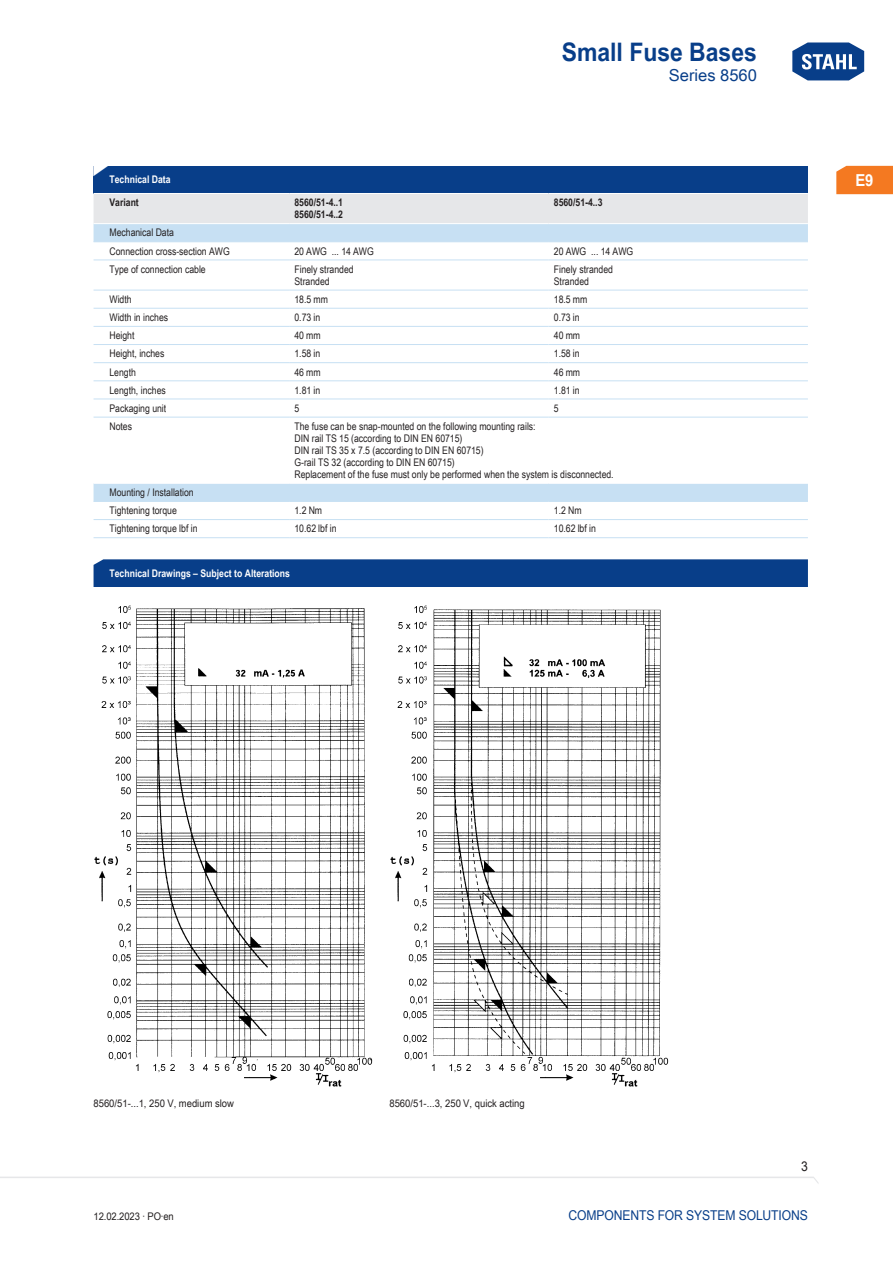
<style>
.page{position:relative;width:893px;height:1263px;background:#fff}
.page>*{position:absolute;margin:0;border:0;box-sizing:border-box;transform-origin:0 0}
.t1{font:700 25.5px "Arial Unicode MS";color:#083e89;scale:.9 1}
.TabHeader1stColumn{font:700 24px "Arial Unicode MS";color:#fff;scale:1.45 1}
.t2{font:16.5px "Arial Unicode MS";color:#083e89}
.t3{font:700 16.5px "Arial Unicode MS";color:#fff;scale:.9 1}
.t4{font:13.5px "Arial Unicode MS";letter-spacing:-.01em;color:#083e89;scale:.9 1}
.t5{font:13.5px "Arial Unicode MS";color:#231f20;scale:.9 1}
.TabBodyLeft{font:10.5px "Arial Unicode MS";color:#231f20;scale:.83 1}
.TabBody1stColumn{font:10.5px "Arial Unicode MS";color:#231f20;scale:.83 1}
.TabBodyLeft-2{font:10.5px "Arial Unicode MS";color:#231f20;scale:.9 1}
.TabHeader1stColumn-2{font:700 10.5px "Arial Unicode MS";color:#fff;scale:.83 1}
.TabSubHeaderLeft{font:700 10.5px "Arial Unicode MS";color:#231f20;scale:.83 1}
.TabHeaderLeft1stColu{font:700 10.5px "Arial Unicode MS";color:#231f20;scale:.83 1}
</style>
<div class="page">
<svg style="left:792px;top:42px;width:73px;height:39px"></svg>
<svg style="left:0;top:1176px;width:818px;height:7px"></svg>
<div style="left:836px;top:166px;width:57px;height:28px;background:#f47921"></div>
<div style="left:94px;top:166px;width:714px;height:27px;background:#083e89"></div>
<div style="left:94px;top:194px;width:714px;height:29px;background:#e6e7e9"></div>
<svg style="left:94px;top:224px;width:714px;height:277px"></svg>
<hr style="left:94px;top:241px;width:195px;height:1px;background:#c7e0f3">
<hr style="left:289px;top:241px;width:260px;height:1px;background:#c7e0f3">
<hr style="left:549px;top:241px;width:259px;height:1px;background:#c7e0f3">
<hr style="left:94px;top:260px;width:195px;height:1px;background:#c7e0f3">
<hr style="left:289px;top:260px;width:260px;height:1px;background:#c7e0f3">
<hr style="left:549px;top:260px;width:259px;height:1px;background:#c7e0f3">
<hr style="left:94px;top:290px;width:195px;height:1px;background:#c7e0f3">
<hr style="left:289px;top:290px;width:260px;height:1px;background:#c7e0f3">
<hr style="left:549px;top:290px;width:259px;height:1px;background:#c7e0f3">
<hr style="left:94px;top:308px;width:195px;height:1px;background:#c7e0f3">
<hr style="left:289px;top:308px;width:260px;height:1px;background:#c7e0f3">
<hr style="left:549px;top:308px;width:259px;height:1px;background:#c7e0f3">
<hr style="left:94px;top:326px;width:195px;height:1px;background:#c7e0f3">
<hr style="left:289px;top:326px;width:260px;height:1px;background:#c7e0f3">
<hr style="left:549px;top:326px;width:259px;height:1px;background:#c7e0f3">
<hr style="left:94px;top:344px;width:195px;height:1px;background:#c7e0f3">
<hr style="left:289px;top:344px;width:260px;height:1px;background:#c7e0f3">
<hr style="left:549px;top:344px;width:259px;height:1px;background:#c7e0f3">
<hr style="left:94px;top:362px;width:195px;height:1px;background:#c7e0f3">
<hr style="left:289px;top:362px;width:260px;height:1px;background:#c7e0f3">
<hr style="left:549px;top:362px;width:259px;height:1px;background:#c7e0f3">
<hr style="left:94px;top:380px;width:195px;height:1px;background:#c7e0f3">
<hr style="left:289px;top:380px;width:260px;height:1px;background:#c7e0f3">
<hr style="left:549px;top:380px;width:259px;height:1px;background:#c7e0f3">
<hr style="left:94px;top:399px;width:195px;height:1px;background:#c7e0f3">
<hr style="left:289px;top:399px;width:260px;height:1px;background:#c7e0f3">
<hr style="left:549px;top:399px;width:259px;height:1px;background:#c7e0f3">
<hr style="left:94px;top:417px;width:195px;height:1px;background:#c7e0f3">
<hr style="left:289px;top:417px;width:260px;height:1px;background:#c7e0f3">
<hr style="left:549px;top:417px;width:259px;height:1px;background:#c7e0f3">
<hr style="left:94px;top:483px;width:195px;height:1px;background:#fff">
<hr style="left:289px;top:483px;width:260px;height:1px;background:#fff">
<hr style="left:549px;top:483px;width:259px;height:1px;background:#fff">
<hr style="left:94px;top:501px;width:195px;height:1px;background:#c7e0f3">
<hr style="left:289px;top:501px;width:260px;height:1px;background:#c7e0f3">
<hr style="left:549px;top:501px;width:259px;height:1px;background:#c7e0f3">
<hr style="left:94px;top:519px;width:195px;height:1px;background:#c7e0f3">
<hr style="left:94px;top:537px;width:195px;height:1px;background:#c7e0f3">
<hr style="left:289px;top:519px;width:260px;height:1px;background:#c7e0f3">
<hr style="left:289px;top:537px;width:260px;height:1px;background:#c7e0f3">
<hr style="left:549px;top:519px;width:259px;height:1px;background:#c7e0f3">
<hr style="left:549px;top:537px;width:259px;height:1px;background:#c7e0f3">
<div style="left:94px;top:559px;width:714px;height:28px;background:#083e89"></div>
<img style="left:390px;top:605px;width:278px;height:482px">
<img style="left:94px;top:605px;width:278px;height:482px">
<p class="TabHeader1stColumn" style="left:90px;top:154px;width:16px">◤</p>
<p class="TabHeader1stColumn-2" style="left:109px;top:172px;width:75px">Technical Data</p>
<p class="TabHeaderLeft1stColu" style="left:109px;top:195px;width:37px">Variant</p>
<p class="TabSubHeaderLeft" style="left:294px;top:195px;width:60px">8560/51-4..1</p>
<p class="TabSubHeaderLeft" style="left:294px;top:207px;width:60px">8560/51-4..2</p>
<h1 class="t1" style="left:562px;top:33px;width:218px">Small Fuse Bases</h1>
<h3 class="t2" style="left:669px;top:63px;width:90px">Series 8560</h3>
<p class="TabSubHeaderLeft" style="left:554px;top:195px;width:60px">8560/51-4..3</p>
<p class="TabBody1stColumn" style="left:109px;top:225px;width:79px">Mechanical Data</p>
<p class="TabBody1stColumn" style="left:109px;top:243px;width:146px">Connection cross-section AWG</p>
<p class="TabBodyLeft" style="left:294px;top:243px;width:97px">20 AWG ... 14 AWG</p>
<p class="TabBodyLeft" style="left:554px;top:243px;width:97px">20 AWG ... 14 AWG</p>
<p class="TabBody1stColumn" style="left:109px;top:261px;width:118px">Type of connection cable</p>
<p class="TabBodyLeft" style="left:294px;top:261px;width:73px">Finely stranded</p>
<p class="TabBodyLeft" style="left:294px;top:273px;width:44px">Stranded</p>
<p class="TabBodyLeft" style="left:554px;top:261px;width:73px">Finely stranded</p>
<p class="TabBodyLeft" style="left:554px;top:273px;width:44px">Stranded</p>
<p class="TabBody1stColumn" style="left:109px;top:292px;width:28px">Width</p>
<p class="TabBodyLeft" style="left:294px;top:292px;width:42px">18.5 mm</p>
<p class="TabBodyLeft" style="left:554px;top:292px;width:42px">18.5 mm</p>
<p class="TabBody1stColumn" style="left:109px;top:310px;width:72px">Width in inches</p>
<p class="TabBodyLeft" style="left:294px;top:310px;width:33px">0.73 in</p>
<p class="TabBodyLeft" style="left:554px;top:310px;width:33px">0.73 in</p>
<p class="TabBody1stColumn" style="left:109px;top:328px;width:32px">Height</p>
<p class="TabBodyLeft" style="left:294px;top:328px;width:33px">40 mm</p>
<p class="TabBodyLeft" style="left:554px;top:328px;width:33px">40 mm</p>
<p class="TabBody1stColumn" style="left:109px;top:346px;width:68px">Height, inches</p>
<p class="TabBodyLeft" style="left:294px;top:346px;width:33px">1.58 in</p>
<p class="TabBodyLeft" style="left:554px;top:346px;width:33px">1.58 in</p>
<p class="TabBody1stColumn" style="left:109px;top:364px;width:33px">Length</p>
<p class="TabBodyLeft" style="left:294px;top:364px;width:33px">46 mm</p>
<p class="TabBodyLeft" style="left:554px;top:364px;width:33px">46 mm</p>
<p class="TabBody1stColumn" style="left:109px;top:382px;width:69px">Length, inches</p>
<p class="TabBodyLeft" style="left:294px;top:382px;width:33px">1.81 in</p>
<p class="TabBodyLeft" style="left:554px;top:382px;width:33px">1.81 in</p>
<p class="TabBody1stColumn" style="left:109px;top:400px;width:70px">Packaging unit</p>
<p class="TabBodyLeft" style="left:294px;top:400px;width:7px">5</p>
<p class="TabBodyLeft" style="left:554px;top:400px;width:7px">5</p>
<p class="TabBody1stColumn" style="left:109px;top:419px;width:29px">N otes</p>
<p class="TabBodyLeft" style="left:294px;top:419px;width:292px">The fuse can be snap-mounted on the following mounting rails:</p>
<p class="TabBodyLeft" style="left:294px;top:431px;width:204px">DIN rail TS 15 (according to DIN EN 60715)</p>
<p class="TabBodyLeft" style="left:294px;top:443px;width:229px">DIN rail TS 35 x 7.5 (according to DIN EN 60715)</p>
<p class="TabBodyLeft" style="left:294px;top:455px;width:195px">G-rail TS 32 (according to DIN EN 60715)</p>
<p class="TabBodyLeft" style="left:294px;top:467px;width:386px">Replacement of the fuse must only be performed when the system is disconnected.</p>
<p class="TabBody1stColumn" style="left:109px;top:485px;width:103px">Mounting / Installation</p>
<p class="TabBody1stColumn" style="left:109px;top:503px;width:83px">Tightening torque</p>
<p class="TabBodyLeft" style="left:294px;top:503px;width:35px">1.2 Nm</p>
<p class="TabBodyLeft" style="left:554px;top:503px;width:35px">1.2 Nm</p>
<p class="TabBody1stColumn" style="left:109px;top:521px;width:108px">Tightening torque lbf in</p>
<p class="TabBodyLeft" style="left:294px;top:521px;width:52px">10.62 lbf in</p>
<p class="TabBodyLeft" style="left:554px;top:521px;width:52px">10.62 lbf in</p>
<p class="TabHeader1stColumn-2" style="left:109px;top:565px;width:219px">Technical Drawings – Subject to Alterations</p>
<h3 class="t3" style="left:855px;top:168px;width:22px">E9</h3>
<p class="TabBodyLeft-2" style="left:94px;top:1095px;width:158px">8560/51-...1, 250 V, medium slow</p>
<p class="TabBodyLeft-2" style="left:389px;top:1095px;width:152px">8560/51-...3, 250 V, quick acting</p>
<p class="t5" style="left:801px;top:1157px;width:9px">3</p>
<p class="TabBodyLeft-2" style="left:94px;top:1208px;width:91px">12.02.2023 · PO·en</p>
<p class="t4" style="left:568px;top:1205px;width:265px">Components for System Solutions</p>
</div>
